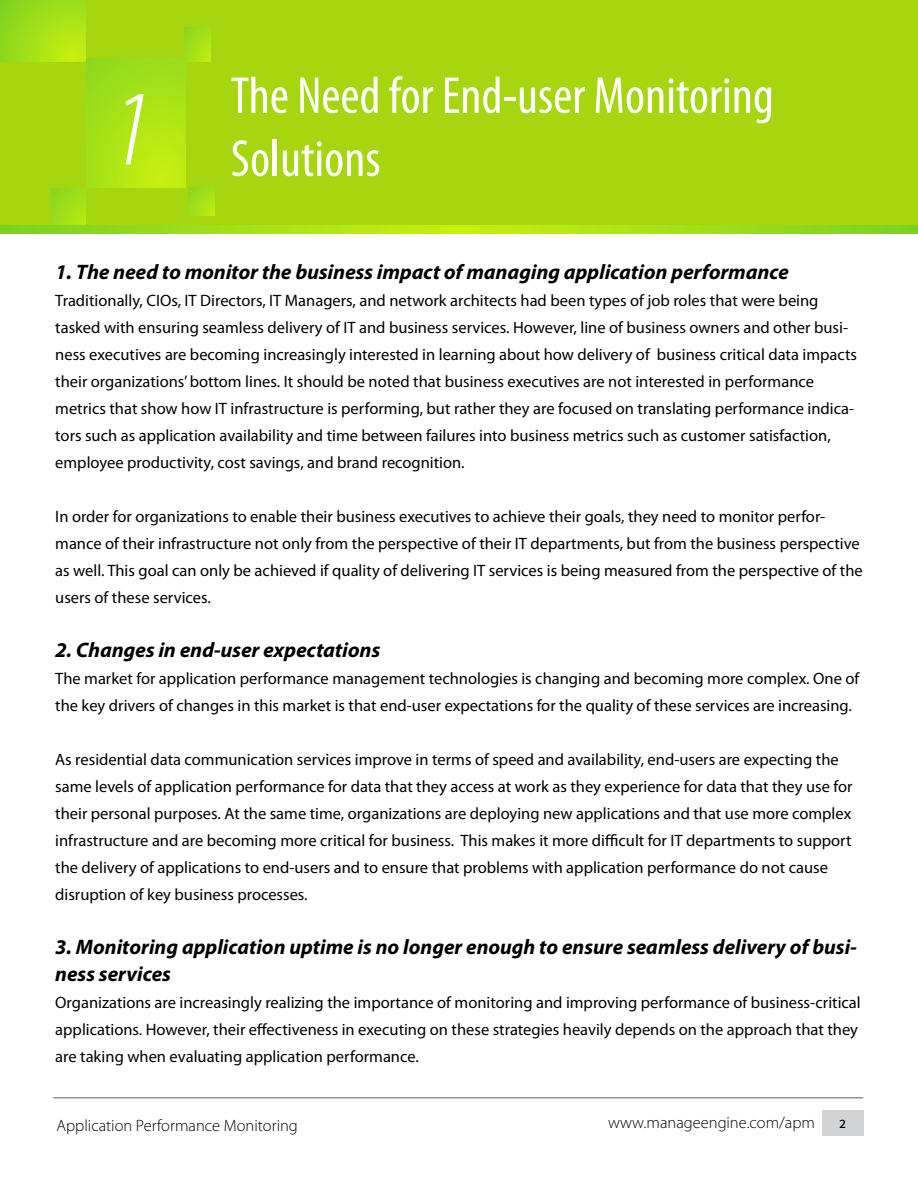
<style>
.page{position:relative;width:918px;height:1188px;background:#fff}
.page>*{position:absolute;margin:0;border:0;box-sizing:border-box;transform-origin:0 0}
.t1{font:italic 300 108px "Myriad Pro";color:#fff}
.t2{font:condensed 52.5px/63px "Myriad Pro";color:#fff}
.t3{font:italic 700 21px/27px "Myriad Pro";color:#000}
.t4{font:16.5px/27px "Myriad Pro";color:#000}
.t5{font:300 16.5px "Myriad Pro";color:#000}
.t6{font:16.5px "Delicious";color:#000}
</style>
<div class="page">
<div style="left:822px;top:1110px;width:42px;height:25px;background:#d1d3d4"></div>
<hr style="left:53px;top:1097px;width:810px;height:2px;background:#939598">
<div style="left:1px;top:0;width:917px;height:234px;background:#a5d60f"></div>
<svg style="left:0;top:0;width:86px;height:61px"></svg>
<svg style="left:87px;top:59px;width:98px;height:129px"></svg>
<svg style="left:184px;top:27px;width:26px;height:34px"></svg>
<div style="left:188px;top:187px;width:26px;height:29px;background:linear-gradient(to right,#94db1c,#b1e615)"></div>
<svg style="left:51px;top:189px;width:35px;height:36px"></svg>
<svg style="left:0;top:225px;width:918px;height:9px"></svg>
<h1 class="t1" style="left:106px;top:64px;width:51px">1</h1>
<h2 class="t2" style="left:231px;top:63px;width:545px">The Need for End-user Monitoring<br>Solutions</h2>
<p class="t3" style="left:55px;top:258px;width:736px">1. The need to monitor the business impact of managing application performance</p>
<p class="t4" style="left:55px;top:287px;width:803px">Traditionally, CIOs, IT Directors, IT Managers, and network architects had been types of job roles that were being tasked with ensuring seamless delivery of IT and business services. However, line of business owners and other busi&shy;ness executives are becoming increasingly interested in learning about how delivery of business critical data impacts their organizations’ bottom lines. It should be noted that business executives are not interested in performance metrics that show how IT infrastructure is performing, but rather they are focused on translating performance indica&shy;tors such as application availability and time between failures into business metrics such as customer satisfaction, employee productivity, cost savings, and brand recognition.</p>
<p class="t4" style="left:55px;top:503px;width:809px">In order for organizations to enable their business executives to achieve their goals, they need to monitor perfor&shy;mance of their infrastructure not only from the perspective of their IT departments, but from the business perspective as well. This goal can only be achieved if quality of delivering IT services is being measured from the perspective of the users of these services.</p>
<p class="t3" style="left:55px;top:636px;width:326px">2. Changes in end-user expectations</p>
<p class="t4" style="left:55px;top:665px;width:806px">The market for application performance management technologies is changing and becoming more complex. One of the key drivers of changes in this market is that end-user expectations for the quality of these services are increasing.</p>
<p class="t4" style="left:55px;top:746px;width:799px">As residential data communication services improve in terms of speed and availability, end-users are expecting the same levels of application performance for data that they access at work as they experience for data that they use for their personal purposes. At the same time, organizations are deploying new applications and that use more complex infrastructure and are becoming more critical for business. This makes it more difficult for IT departments to support the delivery of applications to end-users and to ensure that problems with application performance do not cause disruption of key business processes.</p>
<p class="t3" style="left:55px;top:933px;width:803px">3. Monitoring application uptime is no longer enough to ensure seamless delivery of busi&shy;ness services</p>
<p class="t4" style="left:55px;top:989px;width:807px">Organizations are increasingly realizing the importance of monitoring and improving performance of business-critical applications. However, their effectiveness in executing on these strategies heavily depends on the approach that they are taking when evaluating application performance.</p>
<p class="t5" style="left:57px;top:1116px;width:243px">Application Performance Monitoring</p>
<p class="t5" style="left:608px;top:1113px;width:208px">www.manageengine.com/apm</p>
<p class="t6" style="left:839px;top:1114px;width:9px">2</p>
</div>
